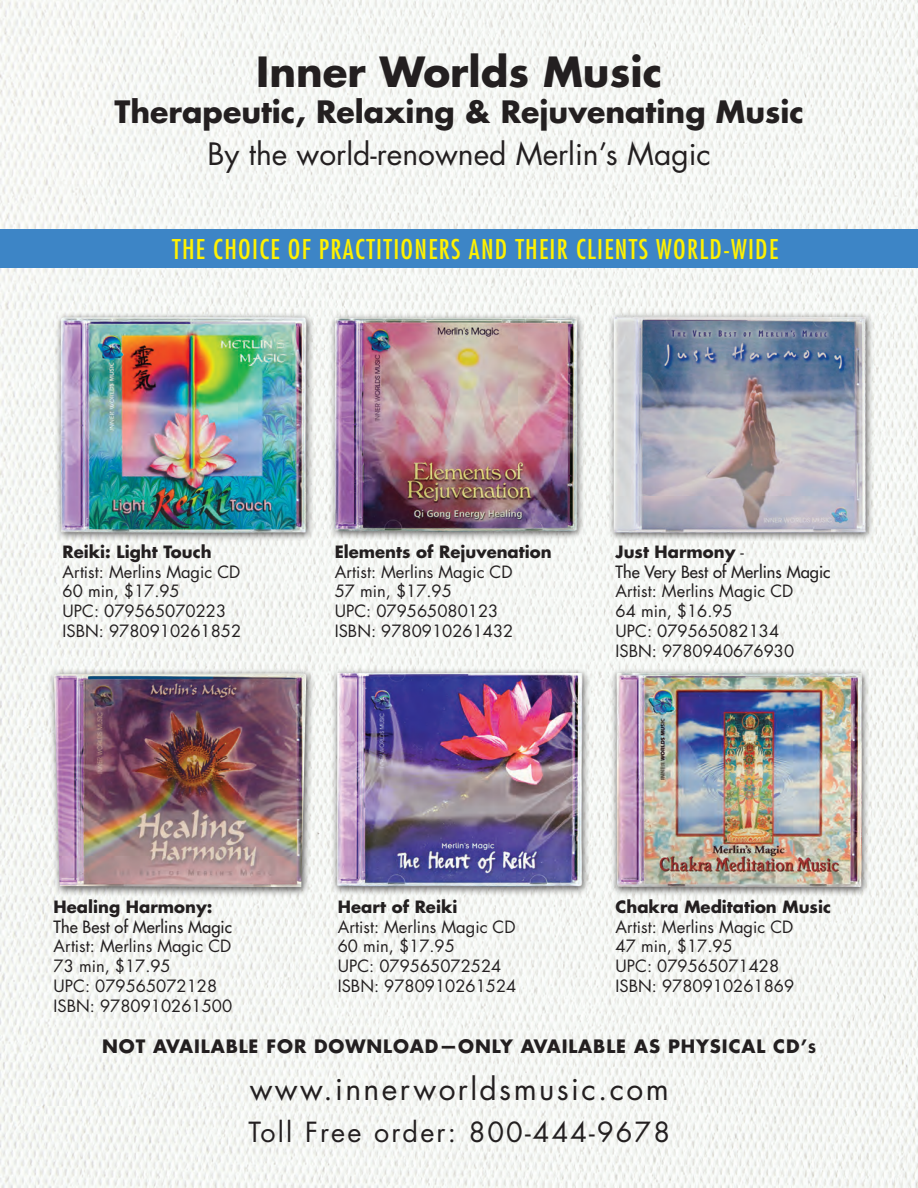
<style>
.page{position:relative;width:918px;height:1188px;background:#fff}
.page>*{position:absolute;margin:0;border:0;box-sizing:border-box;transform-origin:0 0}
.t1{font:700 40.5px "Futura Std";color:#231f20}
.t2{font:700 30px "Futura Std";color:#231f20}
.t3{font:30px "Futura Std";color:#231f20}
.t4{font:30px "Futura Std";letter-spacing:.08em;color:#231f20}
.t5{font:27px "Futura Std";letter-spacing:.08em;color:#231f20}
.t6{font:condensed 26.55px "Futura Std";letter-spacing:.05em;color:#fff101}
.t7{font:700 18px "Futura Std";letter-spacing:.05em;color:#231f20}
.t8{font:16.5px/19.8px "Futura Std";color:#231f20}
.t9{font:700 16.5px "Futura Std";color:#231f20}
.t10{font:500 16.5px/19.8px "Futura Std";color:#231f20}
.s1{font-weight:700}
.s2{font-weight:400}
.s3{font-size:12.6px}
</style>
<div class="page">
<img style="left:0;top:0;width:918px;height:1188px">
<div style="left:0;top:230px;width:918px;height:38px;background:#3d85c6"></div>
<div style="left:55px;top:312px;width:260px;height:230px;background:#231f20;opacity:.75"></div>
<img style="left:54px;top:311px;width:256px;height:225px">
<div style="left:331px;top:668px;width:259px;height:228px;background:#231f20;opacity:.75"></div>
<img style="left:332px;top:673px;width:253px;height:214px">
<div style="left:610px;top:668px;width:260px;height:228px;background:#231f20;opacity:.75"></div>
<img style="left:611px;top:673px;width:255px;height:214px">
<div style="left:48px;top:668px;width:267px;height:229px;background:#231f20;opacity:.75"></div>
<img style="left:54px;top:673px;width:253px;height:214px">
<div style="left:329px;top:313px;width:256px;height:228px;background:#231f20;opacity:.75"></div>
<img style="left:335px;top:318px;width:247px;height:219px">
<img style="left:608px;top:311px;width:267px;height:231px">
<h1 class="t1" style="left:256px;top:45px;width:407px">Inner Worlds Music</h1>
<h2 class="t2" style="left:114px;top:92px;width:691px">Therapeutic, Relaxing &amp; Rejuvenating Music</h2>
<h2 class="t3" style="left:208px;top:135px;width:505px">By the world-renowned Merlin’s Magic</h2>
<h3 class="t6" style="left:172px;top:233px;width:608px">THE CHOICE OF PRACTITIONERS AND THEIR CLIENTS WORLD-WIDE</h3>
<p class="t9" style="left:63px;top:541px;width:150px">Reiki: Light Touch</p>
<p class="t8" style="left:63px;top:562px;width:180px">Artist: Merlins Magic CD<br>60 min, $17.95<br>UPC: 079565070223<br>ISBN: 9780910261852</p>
<p class="t9" style="left:335px;top:541px;width:218px">Elements of Rejuvenation</p>
<p class="t8" style="left:335px;top:562px;width:180px">Artist: Merlins Magic CD<br>57 min, $17.95<br>UPC: 079565080123<br>ISBN: 9780910261432</p>
<p class="t10" style="left:616px;top:542px;width:216px"><span class="s1">Just Harmony</span> <span class="s2">-<br></span>The Very Best of Merlins Magic</p>
<p class="t8" style="left:616px;top:582px;width:180px">Artist: Merlins Magic CD<br>64 min, $16.95<br>UPC: 079565082134<br>ISBN: 9780940676930</p>
<p class="t9" style="left:54px;top:896px;width:160px">Healing Harmony:</p>
<p class="t10" style="left:54px;top:917px;width:180px">The Best of Merlins Magic</p>
<p class="t8" style="left:54px;top:937px;width:180px">Artist: Merlins Magic CD<br>73 min, $17.95<br>UPC: 079565072128<br>ISBN: 9780910261500</p>
<p class="t9" style="left:338px;top:896px;width:121px">Heart of Reiki</p>
<p class="t8" style="left:338px;top:917px;width:180px">Artist: Merlins Magic CD<br>60 min, $17.95<br>UPC: 079565072524<br>ISBN: 9780910261524</p>
<p class="t9" style="left:616px;top:896px;width:217px">Chakra Meditation Music</p>
<p class="t8" style="left:616px;top:917px;width:180px">Artist: Merlins Magic CD<br>47 min, $17.95<br>UPC: 079565071428<br>ISBN: 9780910261869</p>
<p class="t7" style="left:102px;top:1034px;width:715px">NOT AVAILABLE FOR DOWNLOAD—ONLY AVAILABLE AS PHYSICAL CD’<span class="s3">s</span></p>
<h2 class="t4" style="left:250px;top:1070px;width:421px">www.innerworldsmusic.com</h2>
<h3 class="t5" style="left:248px;top:1115px;width:423px">Toll Free order: 800-444-9678</h3>
</div>
